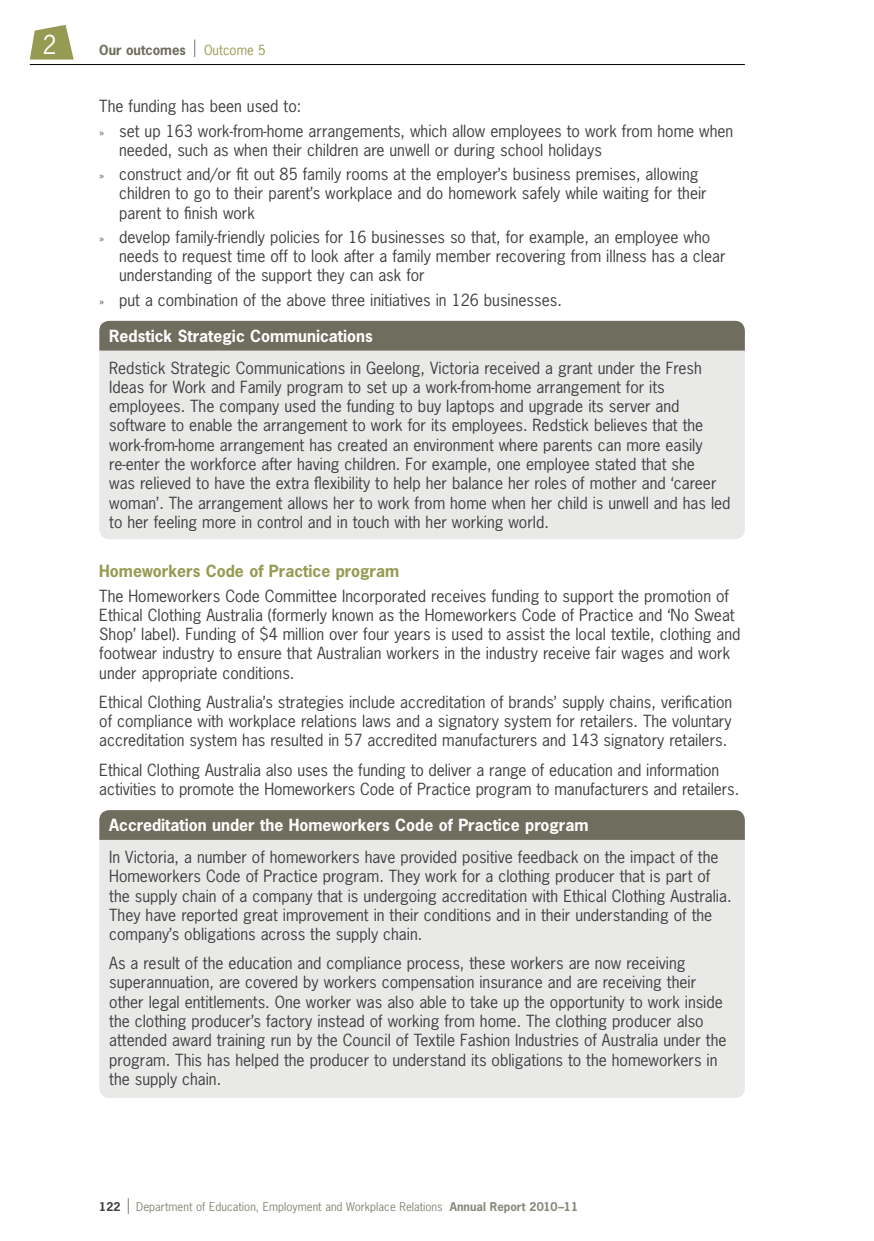
<style>
.page{position:relative;width:874px;height:1241px;background:#fff}
.page>*{position:absolute;margin:0;border:0;box-sizing:border-box;transform-origin:0 0}
.t1{font:24.5px "News Gothic";color:#fff}
.t2{font:15.75px/19.2px "News Gothic";color:#414042}
.t3{font:700 15.75px "News Gothic";color:#fff}
.t4{font:700 15.75px "News Gothic";color:#969a52}
.t5{font:700 13.12px "News Gothic";color:#6e6d5e}
.t6{font:13.12px "News Gothic";color:#969a52}
.t7{font:11.38px "News Gothic";color:#89887a}
.s1{font-weight:400;font-size:22.4px;color:#000}
.s2{font-size:12.25px;color:#6e6d5e}
.s3{font-weight:700;color:#414042}
.s4{font-size:20.47px;color:#000}
.s5{font-weight:700}
</style>
<div class="page">
<svg style="left:30px;top:25px;width:44px;height:35px"></svg>
<hr style="left:30px;top:64px;width:714px;height:1px;background:#000">
<div style="left:99px;top:350px;width:645px;height:189px;background:#e9e9e7"></div>
<div style="left:99px;top:321px;width:645px;height:29px;background:#6e6d5e"></div>
<div style="left:99px;top:839px;width:645px;height:258px;background:#e9e9e7"></div>
<div style="left:99px;top:810px;width:645px;height:29px;background:#6e6d5e"></div>
<h1 class="t1" style="left:43px;top:29px;width:16px">2</h1>
<p class="t6" style="left:204px;top:41px;width:63px">Outcome 5</p>
<p class="t5" style="left:99px;top:41px;width:98px">Our outcomes <span class="s1">|</span></p>
<p class="t2" style="left:99px;top:94px;width:635px;line-height:24.2px">The funding has been used to:<br><span class="s2">»</span> set up 163 work-from-home arrangements, which allow employees to work from home when</p>
<p class="t2" style="left:99px;top:137px;width:600px;line-height:24.2px;text-indent:20px">needed, such as when their children are unwell or during school holidays<br><span class="s2">»</span> construct and/or fit out 85 family rooms at the employer’s business premises, allowing</p>
<p class="t2" style="left:119px;top:183px;width:588px">children to go to their parent’s workplace and do homework safely while waiting for their parent to finish work</p>
<p class="t2" style="left:119px;top:227px;width:607px;text-indent:-20px"><span class="s2">»</span> develop family-friendly policies for 16 businesses so that, for example, an employee who needs to request time off to look after a family member recovering from illness has a clear understanding of the support they can ask for</p>
<p class="t2" style="left:99px;top:289px;width:464px"><span class="s2">»</span> put a combination of the above three initiatives in 126 businesses.</p>
<p class="t3" style="left:109px;top:326px;width:265px">Redstick Strategic Communications</p>
<p class="t2" style="left:109px;top:357px;width:622px">Redstick Strategic Communications in Geelong, Victoria received a grant under the Fresh Ideas for Work and Family program to set up a work-from-home arrangement for its employees. The company used the funding to buy laptops and upgrade its server and software to enable the arrangement to work for its employees. Redstick believes that the work-from-home arrangement has created an environment where parents can more easily re-enter the workforce after having children. For example, one employee stated that she<br>was relieved to have the extra flexibility to help her balance her roles of mother and ‘career woman’. The arrangement allows her to work from home when her child is unwell and has led to her feeling more in control and in touch with her working world.</p>
<p class="t4" style="left:99px;top:561px;width:301px">Homeworkers Code of Practice program</p>
<p class="t2" style="left:99px;top:585px;width:642px">The Homeworkers Code Committee Incorporated receives funding to support the promotion of Ethical Clothing Australia (formerly known as the Homeworkers Code of Practice and ‘No Sweat Shop’ label). Funding of $4 million over four years is used to assist the local textile, clothing and footwear industry to ensure that Australian workers in the industry receive fair wages and work under appropriate conditions.</p>
<p class="t2" style="left:99px;top:691px;width:634px;text-align:justify">Ethical Clothing Australia’s strategies include accreditation of brands’ supply chains, verification of compliance with workplace relations laws and a signatory system for retailers. The voluntary accreditation system has resulted in 57 accredited manufacturers and 143 signatory retailers.</p>
<p class="t2" style="left:99px;top:759px;width:641px">Ethical Clothing Australia also uses the funding to deliver a range of education and information activities to promote the Homeworkers Code of Practice program to manufacturers and retailers.</p>
<p class="t3" style="left:109px;top:814px;width:480px">Accreditation under the Homeworkers Code of Practice program</p>
<p class="t2" style="left:109px;top:846px;width:623px">In Victoria, a number of homeworkers have provided positive feedback on the impact of the Homeworkers Code of Practice program. They work for a clothing producer that is part of the supply chain of a company that is undergoing accreditation with Ethical Clothing Australia.<br>They have reported great improvement in their conditions and in their understanding of the company’s obligations across the supply chain.</p>
<p class="t2" style="left:109px;top:952px;width:618px">As a result of the education and compliance process, these workers are now receiving superannuation, are covered by workers compensation insurance and are receiving their other legal entitlements. One worker was also able to take up the opportunity to work inside the clothing producer’s factory instead of working from home. The clothing producer also attended award training run by the Council of Textile Fashion Industries of Australia under the program. This has helped the producer to understand its obligations to the homeworkers in the supply chain.</p>
<p class="t7" style="left:99px;top:1198px;width:480px"><span class="s3">122</span> <span class="s4">|</span> Department of Education, Employment and Workplace Relations <span class="s5">Annual Report 2010–11</span></p>
</div>
